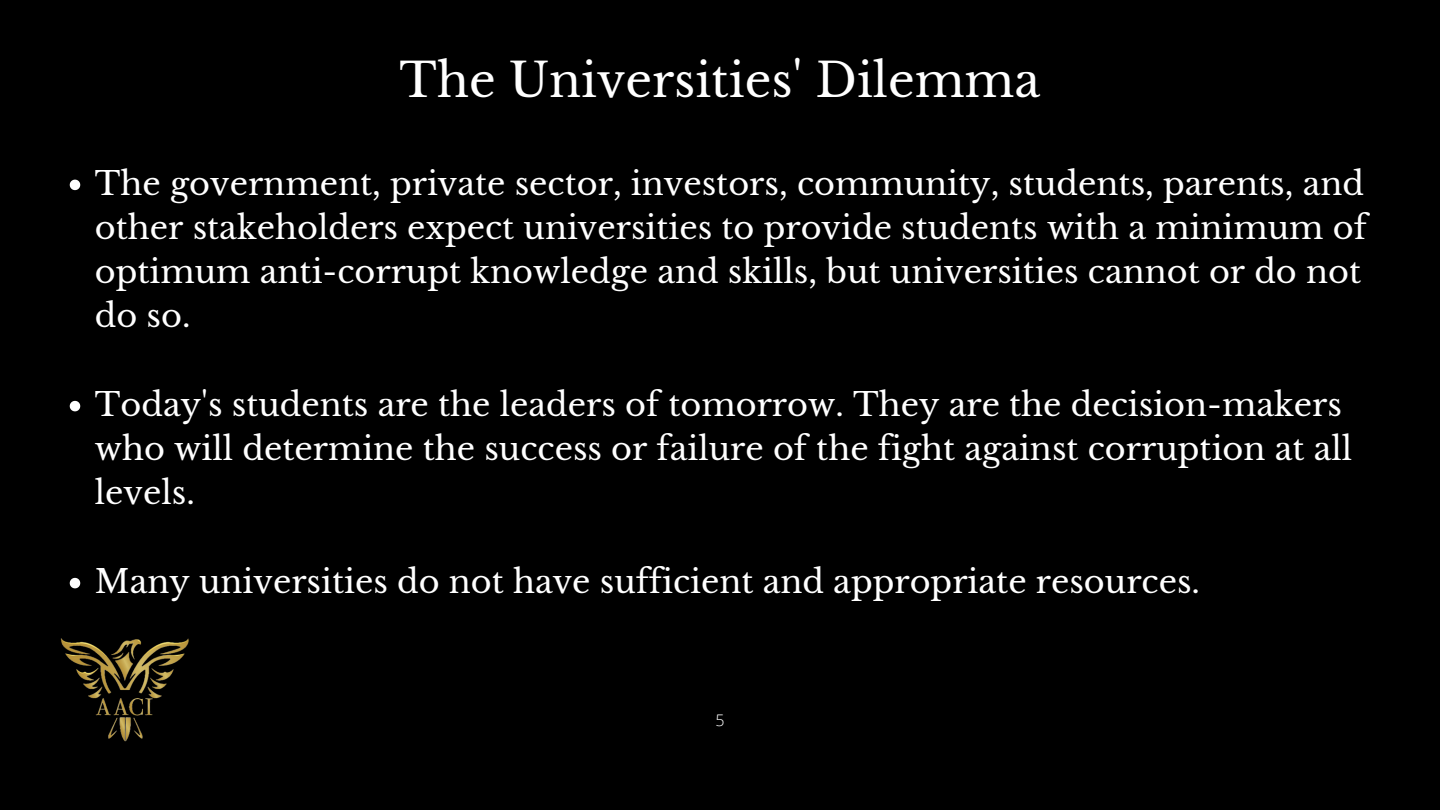
<style>
.page{position:relative;width:1440px;height:810px;background:#000}
.page>*{position:absolute;margin:0;border:0;box-sizing:border-box;transform-origin:0 0}
.t1{font:46.5px "Libre Baskerville";color:#fff}
.t2{font:32px/44.2px "Libre Baskerville";color:#fff}
.t3{font:300 16px "Open Sans";color:#fff}
</style>
<div class="page">
<svg style="left:70px;top:180px;width:10px;height:10px"></svg>
<svg style="left:70px;top:401px;width:10px;height:10px"></svg>
<svg style="left:70px;top:578px;width:10px;height:10px"></svg>
<img style="left:60px;top:638px;width:129px;height:104px">
<p class="t1" style="left:400px;top:52px;width:642px">The Universities' Dilemma</p>
<p class="t2" style="left:95px;top:161px;width:1274px">The government, private sector, investors, community, students, parents, and other stakeholders expect universities to provide students with a minimum of optimum anti-corrupt knowledge and skills, but universities cannot or do not do so.</p>
<p class="t2" style="left:95px;top:383px;width:1259px">Today's students are the leaders of tomorrow. They are the decision-makers who will determine the success or failure of the fight against corruption at all levels.</p>
<p class="t2" style="left:95px;top:560px;width:1107px">Many universities do not have sufficient and appropriate resources.</p>
<p class="t3" style="left:715px;top:709px;width:11px">5</p>
</div>
